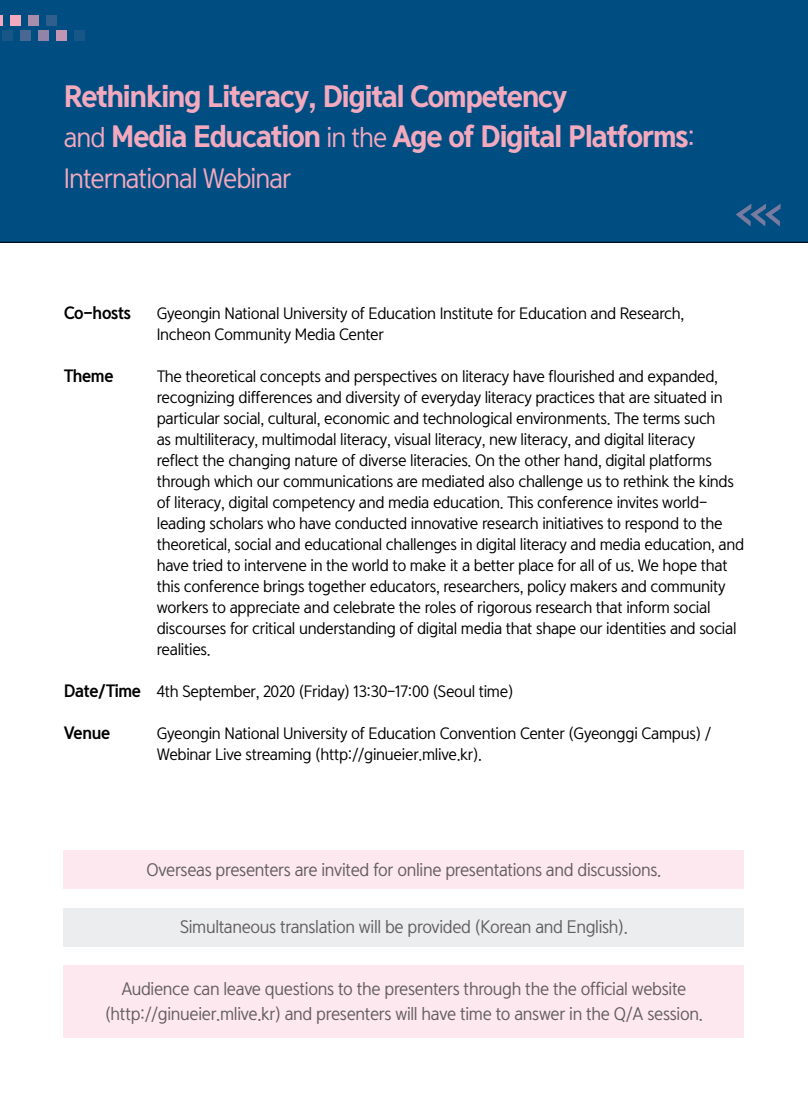
<style>
.page{position:relative;width:808px;height:1106px;background:#fff}
.page>*{position:absolute;margin:0;border:0;box-sizing:border-box;transform-origin:0 0}
.t1{font:25.5px/40.5px "Yoon Gothic Pro 790";letter-spacing:-.04em;color:#f3a9be;scale:.93 1}
.t2{font:25.5px "Yoon Gothic Pro 750";letter-spacing:-.04em;color:#f3a9be;scale:.93 1}
.t3{font:16.5px/25.5px "Yoon Gothic Pro 750";letter-spacing:-.02em;color:#635e61;text-align:center;scale:.93 1}
.t4{font:15px/21px "Yoon Gothic Pro 750";letter-spacing:-.02em;color:#000;scale:.95 1}
.t5{font:15px "Yoon Gothic Pro 780";letter-spacing:-.02em;color:#000;scale:.95 1}
.s1{font-family:"Yoon Gothic Pro 750"}
.s2{font-family:"Yoon Gothic Pro 780"}
</style>
<div class="page">
<div style="left:0;top:0;width:808px;height:242px;background:#004d82"></div>
<div style="left:47px;top:15px;width:10px;height:10px;background:#2f5f8d"></div>
<div style="left:29px;top:15px;width:10px;height:10px;background:#a98dab"></div>
<div style="left:11px;top:15px;width:10px;height:10px;background:#f3a9be"></div>
<svg style="left:0;top:15px;width:3px;height:10px"></svg>
<div style="left:74px;top:30px;width:11px;height:10px;background:#175687"></div>
<div style="left:56px;top:30px;width:11px;height:10px;background:#c296b2"></div>
<div style="left:38px;top:30px;width:11px;height:10px;background:#9184a6"></div>
<div style="left:20px;top:30px;width:11px;height:10px;background:#486893"></div>
<div style="left:2px;top:30px;width:11px;height:10px;background:#175687"></div>
<svg style="left:736px;top:204px;width:45px;height:22px"></svg>
<div style="left:64px;top:850px;width:680px;height:39px;background:#fce8ee"></div>
<div style="left:64px;top:908px;width:680px;height:38px;background:#ebedef"></div>
<div style="left:64px;top:965px;width:680px;height:72px;background:#fce8ee"></div>
<h1 class="t1" style="left:64px;top:76px;width:680px">Rethinking Literacy, Digital Competency<br><span class="s1">and</span> Media Education <span class="s1">in the</span> Age of Digital Platforms<span class="s1">:</span></h1>
<h1 class="t2" style="left:64px;top:162px;width:246px">International Webinar</h1>
<p class="t5" style="left:64px;top:302px;width:72px">Co-hosts</p>
<p class="t4" style="left:157px;top:303px;width:557px">Gyeongin National University of Education Institute for Education and Research,<br>Incheon Community Media Center</p>
<p class="t5" style="left:64px;top:365px;width:54px">Theme</p>
<p class="t4" style="left:157px;top:366px;width:620px">The theoretical concepts and perspectives on literacy have flourished and expanded, recognizing differences and diversity of everyday literacy practices that are situated in particular social, cultural, economic and technological environments. The terms such<br>as multiliteracy, multimodal literacy, visual literacy, new literacy, and digital literacy<br>reflect the changing nature of diverse literacies. On the other hand, digital platforms through which our communications are mediated also challenge us to rethink the kinds of literacy, digital competency and media education. This conference invites world&shy;leading scholars who have conducted innovative research initiatives to respond to the theoretical, social and educational challenges in digital literacy and media education, and have tried to intervene in the world to make it a better place for all of us. We hope that this conference brings together educators, researchers, policy makers and community workers to appreciate and celebrate the roles of rigorous research that inform social discourses for critical understanding of digital media that shape our identities and social realities.</p>
<p class="t4" style="left:64px;top:681px;width:475px"><span class="s2">Date/Time</span> 4th September, 2020 (Friday) 13:30-17:00 (Seoul time)</p>
<p class="t5" style="left:64px;top:722px;width:50px">Venue</p>
<p class="t4" style="left:157px;top:723px;width:585px">Gyeongin National University of Education Convention Center (Gyeonggi Campus) /<br>Webinar Live streaming (http://ginueier.mlive.kr).</p>
<p class="t3" style="left:147px;top:856px;width:555px">Overseas presenters are invited for online presentations and discussions.</p>
<p class="t3" style="left:180px;top:914px;width:483px">Simultaneous translation will be provided (Korean and English).</p>
<p class="t3" style="left:105px;top:976px;width:644px">Audience can leave questions to the presenters through the the official website (http://ginueier.mlive.kr) and presenters will have time to answer in the Q/A session.</p>
</div>
